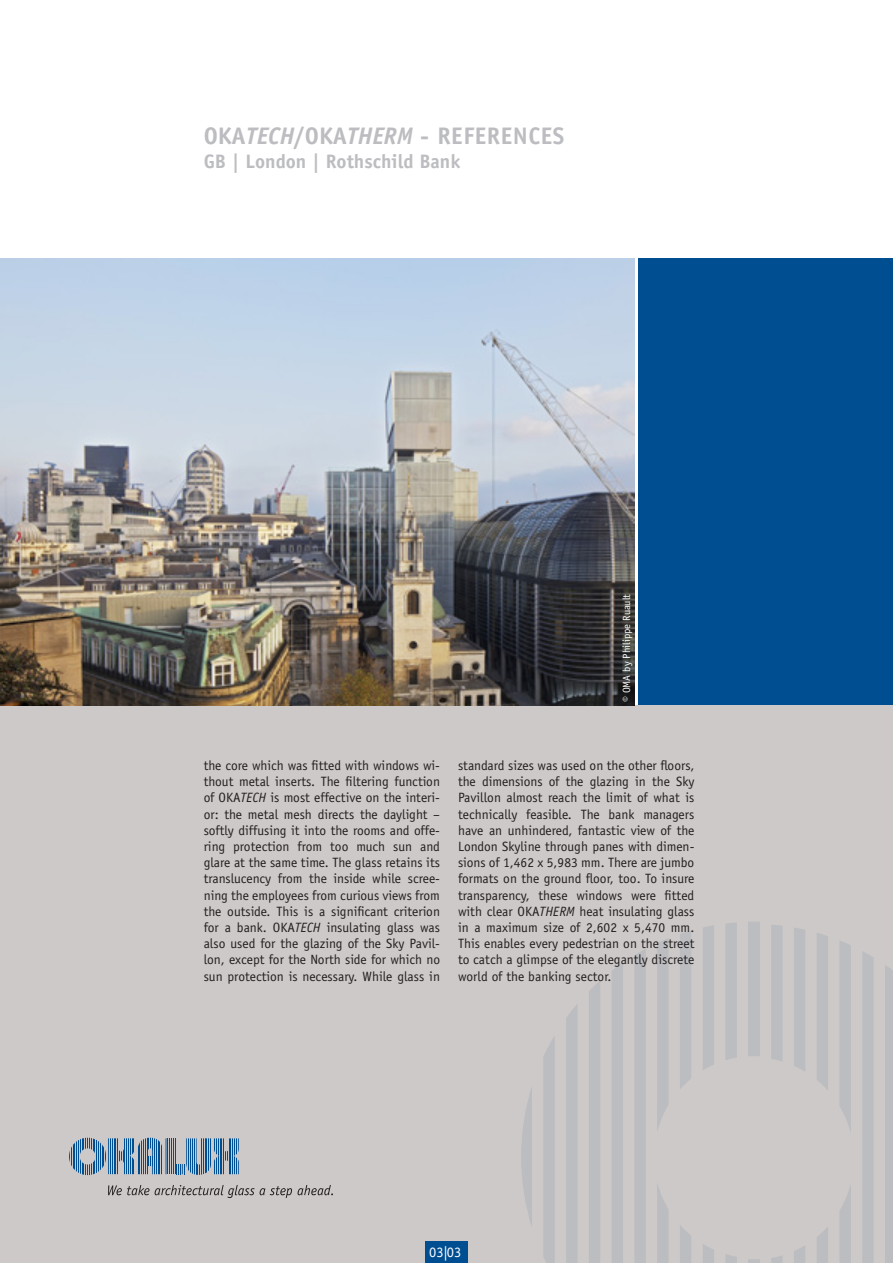
<style>
.page{position:relative;width:893px;height:1263px;background:#fff}
.page>*{position:absolute;margin:0;border:0;box-sizing:border-box;transform-origin:0 0}
.t1{font:700 24px "Officina Sans Std";letter-spacing:.02em;color:#bcbdc0}
.t2{font:700 19.5px "Officina Sans Std";color:#bcbdc0}
.t3{font:14.4px "Officina Sans Std";color:#fff}
.t4{font:13.5px/16.2px "Officina Sans Std";color:#231f20;text-align:justify}
.t5{font:10.5px "Officina Sans";color:#fff}
.s1{font-style:italic}
</style>
<div class="page">
<div style="left:638px;top:259px;width:255px;height:446px;background:#004e92"></div>
<div style="left:1px;top:705px;width:892px;height:558px;background:#cdc9c8"></div>
<svg style="left:726px;top:1254px;width:11px;height:9px"></svg>
<div style="left:726px;top:923px;width:11px;height:137px;background:#bcbdc0"></div>
<svg style="left:703px;top:1244px;width:11px;height:19px"></svg>
<div style="left:703px;top:925px;width:11px;height:145px;background:#bcbdc0"></div>
<svg style="left:680px;top:1226px;width:11px;height:37px"></svg>
<div style="left:680px;top:931px;width:11px;height:158px;background:#bcbdc0"></div>
<svg style="left:657px;top:1184px;width:11px;height:79px"></svg>
<svg style="left:657px;top:939px;width:11px;height:191px"></svg>
<div style="left:634px;top:949px;width:12px;height:314px;background:#bcbdc0"></div>
<div style="left:612px;top:963px;width:11px;height:300px;background:#bcbdc0"></div>
<div style="left:589px;top:981px;width:11px;height:282px;background:#bcbdc0"></div>
<div style="left:566px;top:1005px;width:11px;height:258px;background:#bcbdc0"></div>
<div style="left:543px;top:1036px;width:12px;height:227px;background:#bcbdc0"></div>
<svg style="left:521px;top:1088px;width:11px;height:138px"></svg>
<svg style="left:748px;top:1259px;width:12px;height:4px"></svg>
<div style="left:771px;top:925px;width:12px;height:136px;background:#bcbdc0"></div>
<svg style="left:771px;top:1256px;width:12px;height:7px"></svg>
<div style="left:794px;top:928px;width:11px;height:143px;background:#bcbdc0"></div>
<svg style="left:794px;top:1246px;width:11px;height:17px"></svg>
<div style="left:817px;top:933px;width:11px;height:157px;background:#bcbdc0"></div>
<svg style="left:817px;top:1227px;width:11px;height:36px"></svg>
<svg style="left:840px;top:941px;width:11px;height:190px"></svg>
<svg style="left:840px;top:1186px;width:11px;height:77px"></svg>
<div style="left:862px;top:952px;width:12px;height:311px;background:#bcbdc0"></div>
<div style="left:885px;top:965px;width:8px;height:298px;background:#bcbdc0"></div>
<div style="left:748px;top:922px;width:12px;height:134px;background:#bcbdc0"></div>
<div style="left:425px;top:1242px;width:42px;height:21px;background:#004e92"></div>
<hr style="left:138px;top:1138px;width:1px;height:36px;background:#004e92">
<hr style="left:139px;top:1138px;width:1px;height:36px;background:#004e92">
<hr style="left:141px;top:1138px;width:1px;height:36px;background:#004e92">
<hr style="left:143px;top:1138px;width:1px;height:36px;background:#004e92">
<hr style="left:145px;top:1138px;width:1px;height:36px;background:#004e92">
<hr style="left:147px;top:1138px;width:1px;height:36px;background:#004e92">
<hr style="left:148px;top:1138px;width:1px;height:36px;background:#004e92">
<hr style="left:150px;top:1138px;width:1px;height:36px;background:#004e92">
<hr style="left:152px;top:1138px;width:1px;height:36px;background:#004e92">
<hr style="left:154px;top:1138px;width:1px;height:36px;background:#004e92">
<hr style="left:156px;top:1138px;width:1px;height:36px;background:#004e92">
<hr style="left:158px;top:1138px;width:1px;height:36px;background:#004e92">
<hr style="left:159px;top:1138px;width:1px;height:36px;background:#004e92">
<hr style="left:161px;top:1138px;width:1px;height:36px;background:#004e92">
<hr style="left:69px;top:1138px;width:1px;height:37px;background:#004e92">
<hr style="left:71px;top:1138px;width:1px;height:37px;background:#004e92">
<hr style="left:73px;top:1138px;width:1px;height:37px;background:#004e92">
<hr style="left:74px;top:1138px;width:1px;height:37px;background:#004e92">
<hr style="left:76px;top:1138px;width:1px;height:37px;background:#004e92">
<hr style="left:78px;top:1138px;width:1px;height:37px;background:#004e92">
<hr style="left:80px;top:1138px;width:1px;height:37px;background:#004e92">
<hr style="left:82px;top:1138px;width:1px;height:37px;background:#004e92">
<hr style="left:84px;top:1138px;width:1px;height:37px;background:#004e92">
<hr style="left:85px;top:1138px;width:1px;height:37px;background:#004e92">
<hr style="left:87px;top:1138px;width:1px;height:37px;background:#004e92">
<hr style="left:89px;top:1138px;width:1px;height:37px;background:#004e92">
<hr style="left:91px;top:1138px;width:1px;height:37px;background:#004e92">
<hr style="left:93px;top:1138px;width:1px;height:37px;background:#004e92">
<hr style="left:94px;top:1138px;width:1px;height:37px;background:#004e92">
<hr style="left:96px;top:1138px;width:1px;height:37px;background:#004e92">
<hr style="left:98px;top:1138px;width:1px;height:37px;background:#004e92">
<hr style="left:100px;top:1138px;width:1px;height:37px;background:#004e92">
<hr style="left:102px;top:1138px;width:1px;height:37px;background:#004e92">
<hr style="left:103px;top:1138px;width:1px;height:37px;background:#004e92">
<hr style="left:105px;top:1138px;width:1px;height:37px;background:#004e92">
<hr style="left:108px;top:1138px;width:1px;height:36px;background:#004e92">
<hr style="left:110px;top:1138px;width:1px;height:36px;background:#004e92">
<hr style="left:112px;top:1138px;width:1px;height:36px;background:#004e92">
<hr style="left:114px;top:1138px;width:1px;height:36px;background:#004e92">
<hr style="left:115px;top:1138px;width:1px;height:36px;background:#004e92">
<hr style="left:117px;top:1138px;width:1px;height:36px;background:#004e92">
<hr style="left:119px;top:1138px;width:1px;height:36px;background:#004e92">
<hr style="left:121px;top:1138px;width:1px;height:36px;background:#004e92">
<hr style="left:123px;top:1138px;width:1px;height:36px;background:#004e92">
<hr style="left:124px;top:1138px;width:1px;height:36px;background:#004e92">
<hr style="left:126px;top:1138px;width:1px;height:36px;background:#004e92">
<hr style="left:128px;top:1138px;width:1px;height:36px;background:#004e92">
<hr style="left:130px;top:1138px;width:1px;height:36px;background:#004e92">
<hr style="left:132px;top:1138px;width:1px;height:36px;background:#004e92">
<hr style="left:133px;top:1138px;width:1px;height:36px;background:#004e92">
<hr style="left:166px;top:1138px;width:1px;height:36px;background:#004e92">
<hr style="left:167px;top:1138px;width:1px;height:36px;background:#004e92">
<hr style="left:169px;top:1138px;width:1px;height:36px;background:#004e92">
<hr style="left:171px;top:1138px;width:1px;height:36px;background:#004e92">
<hr style="left:173px;top:1138px;width:1px;height:36px;background:#004e92">
<hr style="left:175px;top:1138px;width:1px;height:36px;background:#004e92">
<svg style="left:176px;top:1164px;width:9px;height:10px"></svg>
<hr style="left:186px;top:1138px;width:1px;height:37px;background:#004e92">
<hr style="left:188px;top:1138px;width:1px;height:37px;background:#004e92">
<hr style="left:190px;top:1138px;width:1px;height:37px;background:#004e92">
<hr style="left:192px;top:1138px;width:1px;height:37px;background:#004e92">
<hr style="left:194px;top:1138px;width:1px;height:37px;background:#004e92">
<hr style="left:196px;top:1138px;width:1px;height:37px;background:#004e92">
<hr style="left:197px;top:1138px;width:1px;height:37px;background:#004e92">
<hr style="left:199px;top:1138px;width:1px;height:37px;background:#004e92">
<hr style="left:201px;top:1138px;width:1px;height:37px;background:#004e92">
<hr style="left:203px;top:1138px;width:1px;height:37px;background:#004e92">
<hr style="left:205px;top:1138px;width:1px;height:37px;background:#004e92">
<hr style="left:206px;top:1138px;width:1px;height:37px;background:#004e92">
<hr style="left:208px;top:1138px;width:1px;height:37px;background:#004e92">
<hr style="left:210px;top:1138px;width:1px;height:37px;background:#004e92">
<hr style="left:214px;top:1138px;width:1px;height:36px;background:#004e92">
<hr style="left:216px;top:1138px;width:1px;height:36px;background:#004e92">
<hr style="left:218px;top:1138px;width:1px;height:36px;background:#004e92">
<hr style="left:220px;top:1138px;width:1px;height:36px;background:#004e92">
<hr style="left:221px;top:1138px;width:1px;height:36px;background:#004e92">
<hr style="left:223px;top:1138px;width:1px;height:36px;background:#004e92">
<hr style="left:225px;top:1138px;width:1px;height:36px;background:#004e92">
<hr style="left:227px;top:1138px;width:1px;height:36px;background:#004e92">
<hr style="left:229px;top:1138px;width:1px;height:36px;background:#004e92">
<hr style="left:230px;top:1138px;width:1px;height:36px;background:#004e92">
<hr style="left:232px;top:1138px;width:1px;height:36px;background:#004e92">
<hr style="left:234px;top:1138px;width:1px;height:36px;background:#004e92">
<hr style="left:236px;top:1138px;width:1px;height:36px;background:#004e92">
<hr style="left:238px;top:1138px;width:1px;height:36px;background:#004e92">
<svg style="left:108px;top:1185px;width:41px;height:10px"></svg>
<svg style="left:155px;top:1185px;width:137px;height:13px"></svg>
<svg style="left:298px;top:1185px;width:35px;height:10px"></svg>
<img style="left:0;top:259px;width:634px;height:446px">
<p class="t1" style="left:204px;top:121px;width:362px">OKA<span class="s1">TECH</span>/OKA<span class="s1">THERM</span> - REFERENCES</p>
<p class="t2" style="left:204px;top:149px;width:258px">GB | London | Rothschild Bank</p>
<p class="t5" style="left:620px;top:702px;width:110px;rotate:-90deg">© OMA by Philippe Ruault</p>
<p class="t4" style="left:204px;top:757px;width:238px">the core which was fitted with windows wi&shy;thout metal inserts. The filtering function of OKA<span class="s1">TECH</span> is most effective on the interi&shy;or: the metal mesh directs the daylight – softly diffusing it into the rooms and offe&shy;ring protection from too much sun and glare at the same time. The glass retains its translucency from the inside while scree&shy;ning the employees from curious views from the outside. This is a significant criterion for a bank. OKA<span class="s1">TECH</span> insulating glass was also used for the glazing of the Sky Pavil&shy;lon, except for the North side for which no sun protection is necessary. While glass in</p>
<p class="t4" style="left:458px;top:757px;width:238px">standard sizes was used on the other floors, the dimensions of the glazing in the Sky Pavillon almost reach the limit of what is technically feasible. The bank managers have an unhindered, fantastic view of the London Skyline through panes with dimen&shy;sions of 1,462 x 5,983 mm. There are jumbo formats on the ground floor, too. To insure transparency, these windows were fitted with clear OKA<span class="s1">THERM</span> heat insulating glass in a maximum size of 2,602 x 5,470 mm.<br>This enables every pedestrian on the street to catch a glimpse of the elegantly discrete world of the banking sector.</p>
<p class="t3" style="left:429px;top:1244px;width:34px">03|03</p>
</div>
